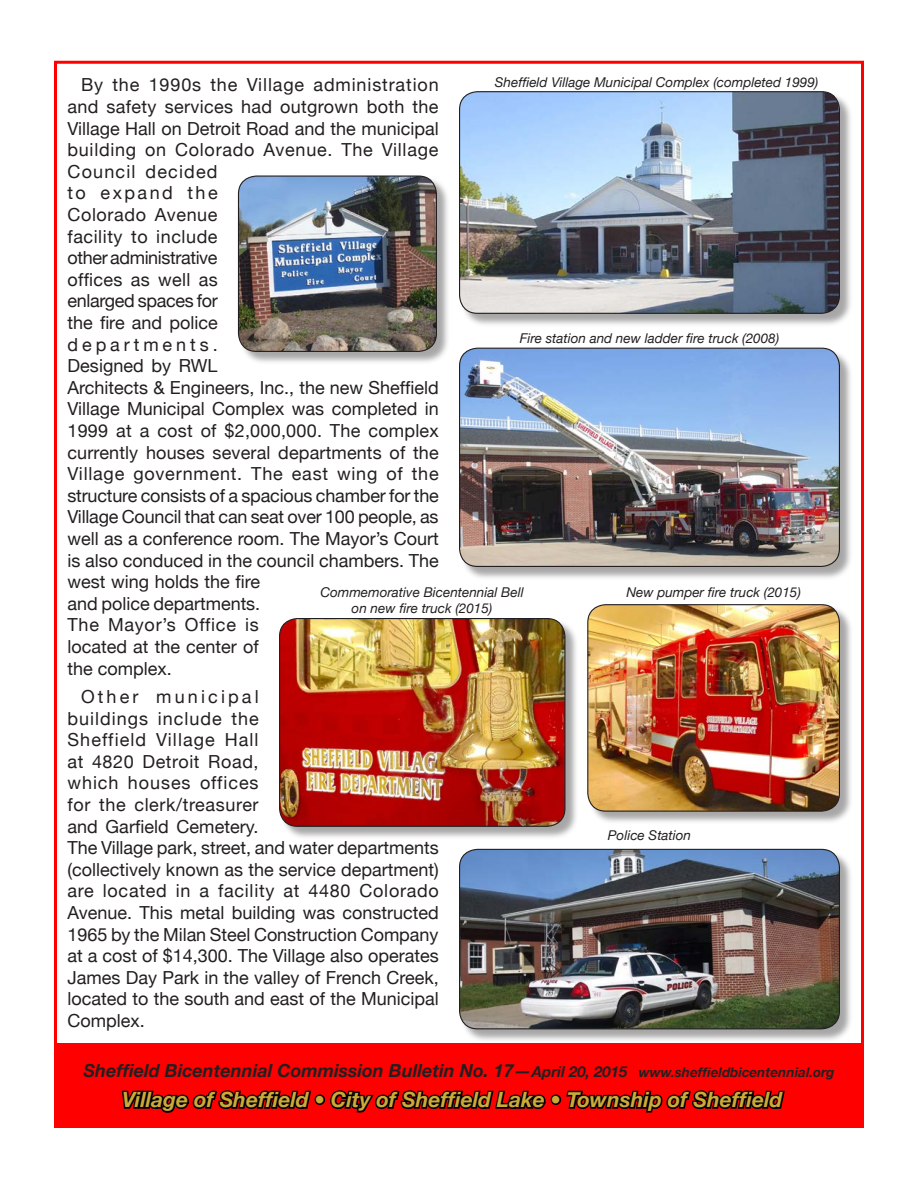
<style>
.page{position:relative;width:918px;height:1188px;background:#fff}
.page>*{position:absolute;margin:0;border:0;box-sizing:border-box;transform-origin:0 0}
.Bulletin_Subtitle{font:italic 700 21px "Helvetica Neue";color:#ccaa39}
.Bulletin_Text{font:18px/21.6px "Helvetica Neue";color:#231f20}
.BICENTENNIAL_Figure{font:italic 700 18px "Helvetica Neue";color:#231f20}
.Bulletin_Figure_Capt{font:italic 13.5px/16.2px "Helvetica Neue";color:#231f20;text-align:center}
.s1{font-size:15px}
.s2{font-size:13.5px}
</style>
<div class="page">
<div style="left:54px;top:1043px;width:810px;height:84px;background:#f00"></div>
<svg style="left:120px;top:1090px;width:667px;height:38px"></svg>
<div style="left:588px;top:605px;width:266px;height:221px;background:#231f20;opacity:.4"></div>
<img style="left:588px;top:605px;width:251px;height:206px;border-radius:18px">
<div style="left:587px;top:604px;width:253px;height:208px;border:1px solid #231f20;border-radius:18px"></div>
<div style="left:238px;top:176px;width:214px;height:190px;background:#231f20;opacity:.4"></div>
<img style="left:238px;top:176px;width:198px;height:175px;border-radius:18px">
<div style="left:238px;top:176px;width:199px;height:176px;border:1px solid #231f20;border-radius:18px"></div>
<div style="left:459px;top:348px;width:396px;height:233px;background:#231f20;opacity:.4"></div>
<img style="left:460px;top:348px;width:379px;height:218px;border-radius:18px">
<div style="left:459px;top:348px;width:381px;height:219px;border:1px solid #231f20;border-radius:18px"></div>
<div style="left:279px;top:618px;width:301px;height:223px;background:#231f20;opacity:.4"></div>
<img style="left:280px;top:619px;width:285px;height:207px;border-radius:18px">
<div style="left:279px;top:618px;width:287px;height:209px;border:1px solid #231f20;border-radius:18px"></div>
<div style="left:459px;top:849px;width:396px;height:195px;background:#231f20;opacity:.4"></div>
<img style="left:460px;top:849px;width:379px;height:180px;border-radius:18px">
<div style="left:459px;top:849px;width:381px;height:180px;border:1px solid #231f20;border-radius:18px"></div>
<div style="left:459px;top:92px;width:396px;height:237px;background:#231f20;opacity:.4"></div>
<img style="left:460px;top:92px;width:379px;height:221px;border-radius:18px">
<div style="left:459px;top:91px;width:381px;height:223px;border:1px solid #231f20;border-radius:18px"></div>
<p class="Bulletin_Figure_Capt" style="left:495px;top:74px;width:325px">Sheffield Village Municipal Complex (completed 1999)</p>
<p class="Bulletin_Text" style="left:68px;top:74px;width:373px;text-indent:14px">By the 1990s the Village administration and safety services had outgrown both the<br>Village Hall on Detroit Road and the municipal building on Colorado Avenue. The Village<br>Council decided<br>to expand the<br>Colorado Avenue<br>facility to include<br>other administrative<br>offices as well as<br>enlarged spaces for<br>the fire and police<br>departments.<br>Designed by RWL<br>Architects &amp; Engineers, Inc., the new Sheffield<br>Village Municipal Complex was completed in<br>1999 at a cost of $2,000,000. The complex currently houses several departments of the<br>Village government. The east wing of the structure consists of a spacious chamber for the<br>Village Council that can seat over 100 people, as well as a conference room. The Mayor’s Court is also conduced in the council chambers. The west wing holds the fire<br>and police departments.<br>The Mayor’s Office is<br>located at the center of<br>the complex.</p>
<p class="Bulletin_Text" style="left:68px;top:685px;width:373px;text-indent:14px">Other municipal<br>buildings include the<br>Sheffield Village Hall<br>at 4820 Detroit Road,<br>which houses offices<br>for the clerk/treasurer<br>and Garfield Cemetery.<br>The Village park, street, and water departments (collectively known as the service department) are located in a facility at 4480 Colorado<br>Avenue. This metal building was constructed<br>1965 by the Milan Steel Construction Company at a cost of $14,300. The Village also operates<br>James Day Park in the valley of French Creek, located to the south and east of the Municipal<br>Complex.</p>
<p class="BICENTENNIAL_Figure" style="left:84px;top:1060px;width:752px">Sheffield Bicentennial Commission Bulletin No. 17—<span class="s1">April 20, 2015</span> <span class="s2">www.sheffieldbicentennial.org</span></p>
<p class="Bulletin_Subtitle" style="left:122px;top:1087px;width:662px">Village of Sheffield • City of Sheffield Lake • Township of Sheffield</p>
<p class="Bulletin_Figure_Capt" style="left:520px;top:330px;width:261px">Fire station and new ladder fire truck (2008)</p>
<p class="Bulletin_Figure_Capt" style="left:626px;top:584px;width:176px">New pumper fire truck (2015)</p>
<p class="Bulletin_Figure_Capt" style="left:320px;top:584px;width:205px">Commemorative Bicentennial Bell on new fire truck (2015)</p>
<p class="Bulletin_Figure_Capt" style="left:608px;top:827px;width:85px">Police Station</p>
</div>
